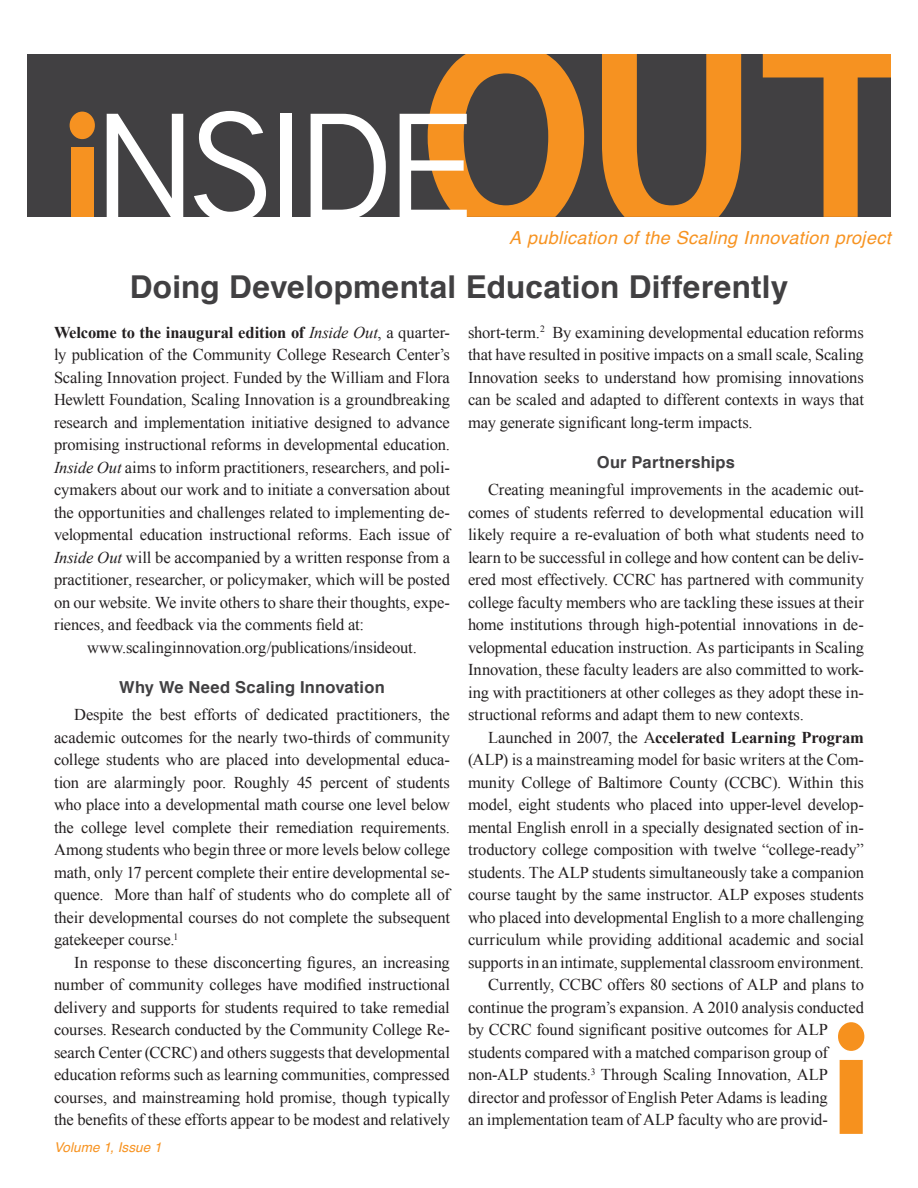
<style>
.page{position:relative;width:918px;height:1188px;background:#fff}
.page>*{position:absolute;margin:0;border:0;box-sizing:border-box;transform-origin:0 0}
.t1{font:149.4px "Tuffy";color:#fff}
.Headline{font:700 31.5px "Helvetica";letter-spacing:.005em;color:#414042}
.t2{font:italic 18px "Helvetica";letter-spacing:.02em;color:#f79321}
.BodyText{font:16.5px/22.5px "Times New Roman";letter-spacing:-.01em;color:#231f20;text-align:justify}
.SubHeader{font:700 16.5px "Helvetica";letter-spacing:.01em;color:#414042}
.t3{font:italic 13.5px "Helvetica";letter-spacing:.005em;color:#f79321}
.s1{font-weight:700}
.s2{font-style:italic}
</style>
<div class="page">
<div style="left:27px;top:54px;width:864px;height:163px;background:#414042"></div>
<div style="left:71px;top:148px;width:22px;height:69px;background:#f69221"></div>
<svg style="left:70px;top:112px;width:25px;height:27px"></svg>
<svg style="left:428px;top:54px;width:156px;height:163px"></svg>
<svg style="left:602px;top:54px;width:139px;height:163px"></svg>
<svg style="left:763px;top:54px;width:128px;height:163px"></svg>
<svg style="left:838px;top:1022px;width:26px;height:112px"></svg>
<h1 class="t1" style="left:98px;top:78px;width:378px">NSIDE</h1>
<p class="t2" style="left:509px;top:224px;width:383px">A publication of the Scaling Innovation project</p>
<p class="Headline" style="left:130px;top:261px;width:660px">Doing Developmental Education Differently</p>
<p class="BodyText" style="left:54px;top:320px;width:398px"><span class="s1">Welcome to the inaugural edition of</span> <span class="s2">Inside Out</span>, a quarter&shy;ly publication of the Community College Research Center’s Scaling Innovation project. Funded by the William and Flora Hewlett Foundation, Scaling Innovation is a groundbreaking research and implementation initiative designed to advance promising instructional reforms in developmental education.<br><span class="s2">Inside Out</span> aims to inform practitioners, researchers, and poli&shy;cymakers about our work and to initiate a conversation about the opportunities and challenges related to implementing de&shy;velopmental education instructional reforms. Each issue of <span class="s2">Inside Out</span> will be accompanied by a written response from a practitioner, researcher, or policymaker, which will be posted on our website. We invite others to share their thoughts, expe&shy;riences, and feedback via the comments field at:</p>
<p class="BodyText" style="left:87px;top:635px;width:331px">www.scalinginnovation.org/publications/insideout.</p>
<p class="SubHeader" style="left:119px;top:673px;width:267px">Why We Need Scaling Innovation</p>
<p class="BodyText" style="left:54px;top:703px;width:398px;text-indent:20px">Despite the best efforts of dedicated practitioners, the academic outcomes for the nearly two-thirds of community college students who are placed into developmental educa&shy;tion are alarmingly poor. Roughly 45 percent of students who place into a developmental math course one level below the college level complete their remediation requirements.<br>Among students who begin three or more levels below college math, only 17 percent complete their entire developmental se&shy;quence. More than half of students who do complete all of their developmental courses do not complete the subsequent gatekeeper course.<sup>1</sup></p>
<p class="BodyText" style="left:54px;top:950px;width:397px;text-indent:20px">In response to these disconcerting figures, an increasing number of community colleges have modified instructional delivery and supports for students required to take remedial courses. Research conducted by the Community College Re&shy;search Center (CCRC) and others suggests that developmental education reforms such as learning communities, compressed courses, and mainstreaming hold promise, though typically the benefits of these efforts appear to be modest and relatively</p>
<p class="t3" style="left:54px;top:1137px;width:109px">Volume 1, Issue 1</p>
<p class="BodyText" style="left:468px;top:320px;width:397px">short-term.<sup>2</sup> By examining developmental education reforms that have resulted in positive impacts on a small scale, Scaling Innovation seeks to understand how promising innovations can be scaled and adapted to different contexts in ways that may generate significant long-term impacts.</p>
<p class="SubHeader" style="left:597px;top:448px;width:140px">Our Partnerships</p>
<p class="BodyText" style="left:468px;top:478px;width:397px;text-indent:20px">Creating meaningful improvements in the academic out&shy;comes of students referred to developmental education will likely require a re-evaluation of both what students need to learn to be successful in college and how content can be deliv&shy;ered most effectively. CCRC has partnered with community college faculty members who are tackling these issues at their home institutions through high-potential innovations in de&shy;velopmental education instruction. As participants in Scaling Innovation, these faculty leaders are also committed to work&shy;ing with practitioners at other colleges as they adopt these in&shy;structional reforms and adapt them to new contexts.</p>
<p class="BodyText" style="left:468px;top:725px;width:397px;text-indent:20px">Launched in 2007, the A<span class="s1">ccelerated Learning Program </span>(ALP) is a mainstreaming model for basic writers at the Com&shy;munity College of Baltimore County (CCBC). Within this model, eight students who placed into upper-level develop&shy;mental English enroll in a specially designated section of in&shy;troductory college composition with twelve “college-ready” students. The ALP students simultaneously take a companion course taught by the same instructor. ALP exposes students who placed into developmental English to a more challenging curriculum while providing additional academic and social supports in an intimate, supplemental classroom environment.</p>
<p class="BodyText" style="left:468px;top:973px;width:397px;text-align:left;text-indent:20px">Currently, CCBC offers 80 sections of ALP and plans to continue the program’s expansion. A 2010 analysis conducted by CCRC found significant positive outcomes for ALP students compared with a matched comparison group of non-ALP students.<sup>3</sup> Through Scaling Innovation, ALP director and professor of English Peter Adams is leading<br>an implementation team of ALP faculty who are provid-</p>
</div>
